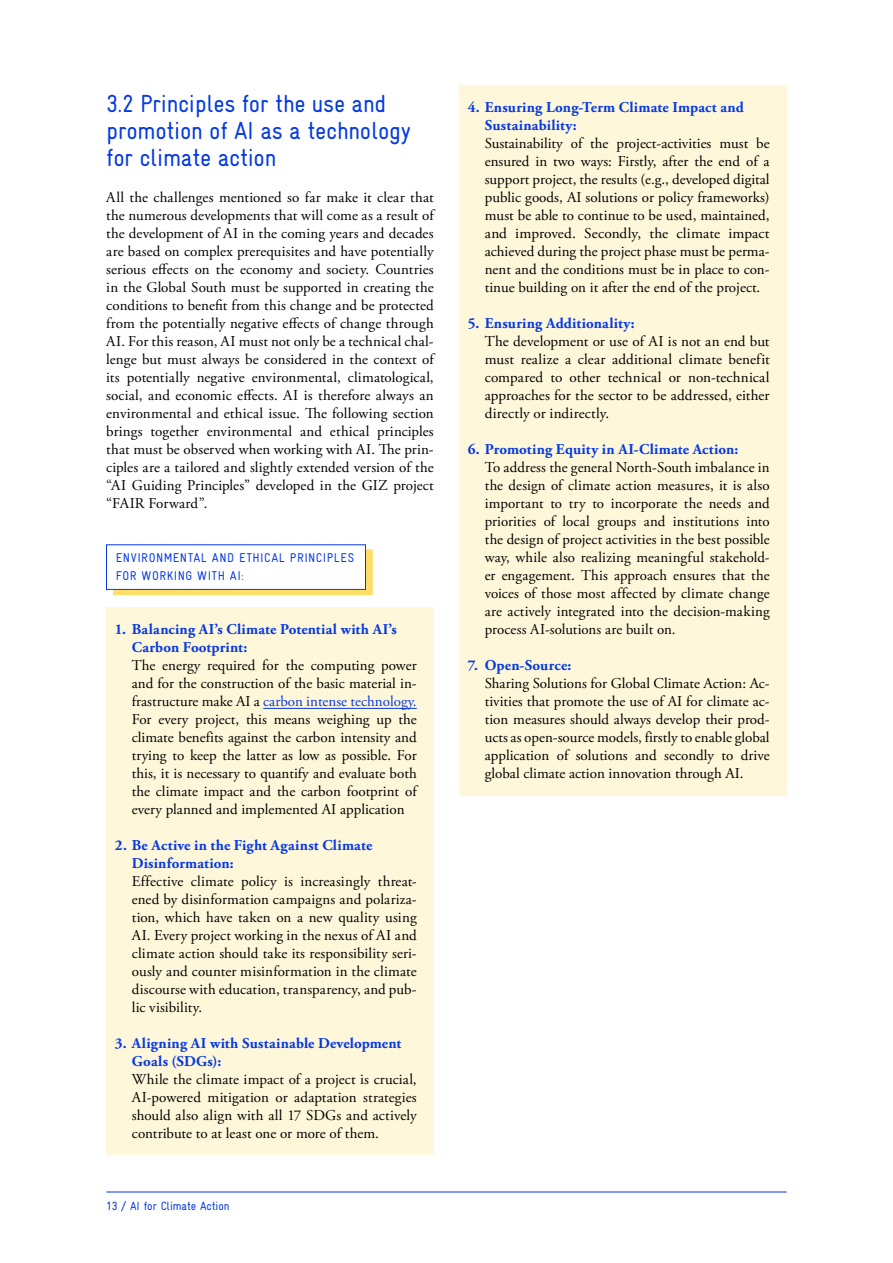
<style>
.page{position:relative;width:893px;height:1263px;background:#fff}
.page>*{position:absolute;margin:0;border:0;box-sizing:border-box;transform-origin:0 0}
.t1{font:24.75px/27px "Gravur Condensed";letter-spacing:-.01em;color:#0539e3}
.t2{font:15px/18px "Adobe Garamond Pro";color:#000;text-align:justify}
.t3{font:700 15px/18px "Adobe Garamond Pro";letter-spacing:.015em;color:#0539e3}
.t4{font:12.75px/18px "Gravur Condensed";letter-spacing:.045em;color:#0539e3}
.t5{font:12px "Gravur Condensed";letter-spacing:-.01em;color:#0539e3}
.s1{color:#0539e3}
</style>
<div class="page">
<hr style="left:106px;top:1192px;width:681px;height:1px;background:#0539e3">
<div style="left:113px;top:550px;width:260px;height:45px;background:#fede66"></div>
<div style="left:106px;top:545px;width:259px;height:44px;background:#fff"></div>
<div style="left:106px;top:545px;width:260px;height:45px;border:1px solid #0539e3"></div>
<div style="left:106px;top:608px;width:328px;height:547px;background:#fff7d9"></div>
<hr style="left:263px;top:708px;width:154px;height:1px;background:#0539e3">
<div style="left:459px;top:85px;width:328px;height:710px;background:#fff7d9"></div>
<h1 class="t1" style="left:106px;top:90px;width:306px">3.2 Principles for the use and promotion of AI as a technology for climate action</h1>
<p class="t2" style="left:106px;top:189px;width:329px">All the challenges mentioned so far make it clear that the numerous developments that will come as a result of the development of AI in the coming years and decades are based on complex prerequisites and have potentially serious effects on the economy and society. Countries in the Global South must be supported in creating the conditions to benefit from this change and be protected from the potentially negative effects of change through AI. For this reason, AI must not only be a technical chal&shy;lenge but must always be considered in the context of its potentially negative environmental, climatological, social, and economic effects. AI is therefore always an environmental and ethical issue. The following section brings together environmental and ethical principles that must be observed when working with AI. The prin&shy;ciples are a tailored and slightly extended version of the “AI Guiding Principles” developed in the GIZ project “FAIR Forward”.</p>
<p class="t4" style="left:116px;top:549px;width:240px">ENVIRONMENTAL AND ETHICAL PRINCIPLES<br>FOR WORKING WITH AI:</p>
<p class="t3" style="left:132px;top:621px;width:266px;text-indent:-17px">1. Balancing AI’s Climate Potential with AI’s<br>Carbon Footprint:</p>
<p class="t2" style="left:132px;top:657px;width:286px">The energy required for the computing power and for the construction of the basic material in&shy;frastructure make AI a <span class="s1">carbon intense technology.<br></span>For every project, this means weighing up the climate benefits against the carbon intensity and trying to keep the latter as low as possible. For this, it is necessary to quantify and evaluate both the climate impact and the carbon footprint of every planned and implemented AI application</p>
<p class="t3" style="left:132px;top:837px;width:242px;text-indent:-17px">2. Be Active in the Fight Against Climate<br>Disinformation:</p>
<p class="t2" style="left:132px;top:873px;width:286px">Effective climate policy is increasingly threat&shy;ened by disinformation campaigns and polariza&shy;tion, which have taken on a new quality using AI. Every project working in the nexus of AI and climate action should take its responsibility seri&shy;ously and counter misinformation in the climate discourse with education, transparency, and pub&shy;lic visibility.</p>
<p class="t3" style="left:132px;top:1035px;width:271px;text-indent:-17px">3. Aligning AI with Sustainable Development<br>Goals (SDGs):</p>
<p class="t2" style="left:132px;top:1071px;width:286px">While the climate impact of a project is crucial, AI-powered mitigation or adaptation strategies should also align with all 17 SDGs and actively contribute to at least one or more of them.</p>
<p class="t5" style="left:106px;top:1199px;width:125px">13 / AI for Climate Action</p>
<p class="t3" style="left:485px;top:99px;width:261px;text-indent:-17px">4. Ensuring Long-Term Climate Impact and<br>Sustainability:</p>
<p class="t2" style="left:485px;top:135px;width:286px">Sustainability of the project-activities must be ensured in two ways: Firstly, after the end of a support project, the results (e.g., developed digital public goods, AI solutions or policy frameworks) must be able to continue to be used, maintained, and improved. Secondly, the climate impact achieved during the project phase must be perma&shy;nent and the conditions must be in place to con&shy;tinue building on it after the end of the project.</p>
<p class="t3" style="left:468px;top:315px;width:169px">5. Ensuring Additionality:</p>
<p class="t2" style="left:485px;top:333px;width:286px">The development or use of AI is not an end but must realize a clear additional climate benefit compared to other technical or non-technical approaches for the sector to be addressed, either directly or indirectly.</p>
<p class="t3" style="left:468px;top:441px;width:272px">6. Promoting Equity in AI-Climate Action:</p>
<p class="t2" style="left:485px;top:459px;width:286px">To address the general North-South imbalance in the design of climate action measures, it is also important to try to incorporate the needs and priorities of local groups and institutions into the design of project activities in the best possible way, while also realizing meaningful stakehold&shy;er engagement. This approach ensures that the voices of those most affected by climate change are actively integrated into the decision-making process AI-solutions are built on.</p>
<p class="t3" style="left:468px;top:657px;width:105px">7. Open-Source:</p>
<p class="t2" style="left:485px;top:675px;width:286px">Sharing Solutions for Global Climate Action: Ac&shy;tivities that promote the use of AI for climate ac&shy;tion measures should always develop their prod&shy;ucts as open-source models, firstly to enable global application of solutions and secondly to drive global climate action innovation through AI.</p>
</div>
